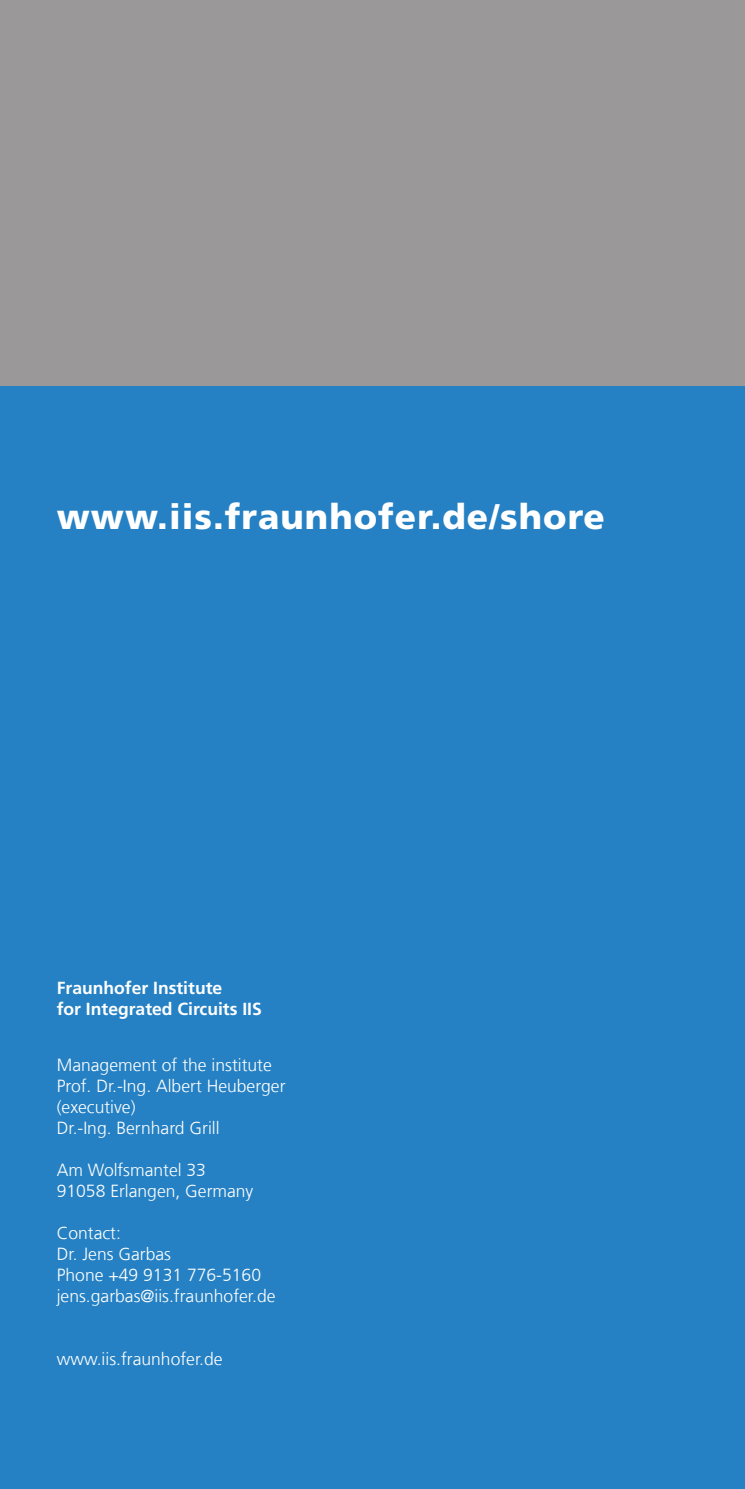
<style>
.page{position:relative;width:745px;height:1489px;background:#fff}
.page>*{position:absolute;margin:0;border:0;box-sizing:border-box;transform-origin:0 0}
._03_Standardüberschr{font:900 35px "Frutiger LT Com";letter-spacing:.03em;color:#fff}
._11_Adresse{font:300 17.5px/21px "Frutiger LT Com";color:#fff}
._11_Adresse-Neu{font:300 17.5px "Frutiger LT Com";color:#fff}
._12_Adresse_Institut{font:700 17.5px/21px "Frutiger LT Com";color:#fff}
</style>
<div class="page">
<div style="left:0;top:385px;width:744px;height:1103px;background:#2581c4"></div>
<div style="left:0;top:0;width:744px;height:385px;background:#9a9898"></div>
<p class="_03_Standardüberschr" style="left:57px;top:495px;width:549px">www.iis.fraunhofer.de/shore</p>
<p class="_12_Adresse_Institut" style="left:57px;top:977px;width:206px">Fraunhofer Institute<br>for Integrated Circuits IIS</p>
<p class="_11_Adresse" style="left:57px;top:1054px;width:216px">Management of the institute</p>
<p class="_11_Adresse" style="left:57px;top:1075px;width:230px">Prof. Dr.-Ing. Albert Heuberger (executive)</p>
<p class="_11_Adresse" style="left:57px;top:1117px;width:164px">Dr.-Ing. Bernhard Grill</p>
<p class="_11_Adresse" style="left:57px;top:1159px;width:151px">Am Wolfsmantel 33</p>
<p class="_11_Adresse" style="left:57px;top:1180px;width:198px">91058 Erlangen, Germany</p>
<p class="_11_Adresse-Neu" style="left:57px;top:1222px;width:66px">Contact:</p>
<p class="_11_Adresse-Neu" style="left:57px;top:1243px;width:116px">Dr. Jens Garbas</p>
<p class="_11_Adresse-Neu" style="left:57px;top:1264px;width:206px">Phone +49 9131 776-5160</p>
<p class="_11_Adresse-Neu" style="left:57px;top:1285px;width:220px">jens.garbas@iis.fraunhofer.de</p>
<p class="_11_Adresse-Neu" style="left:57px;top:1348px;width:167px">www.iis.fraunhofer.de</p>
</div>
